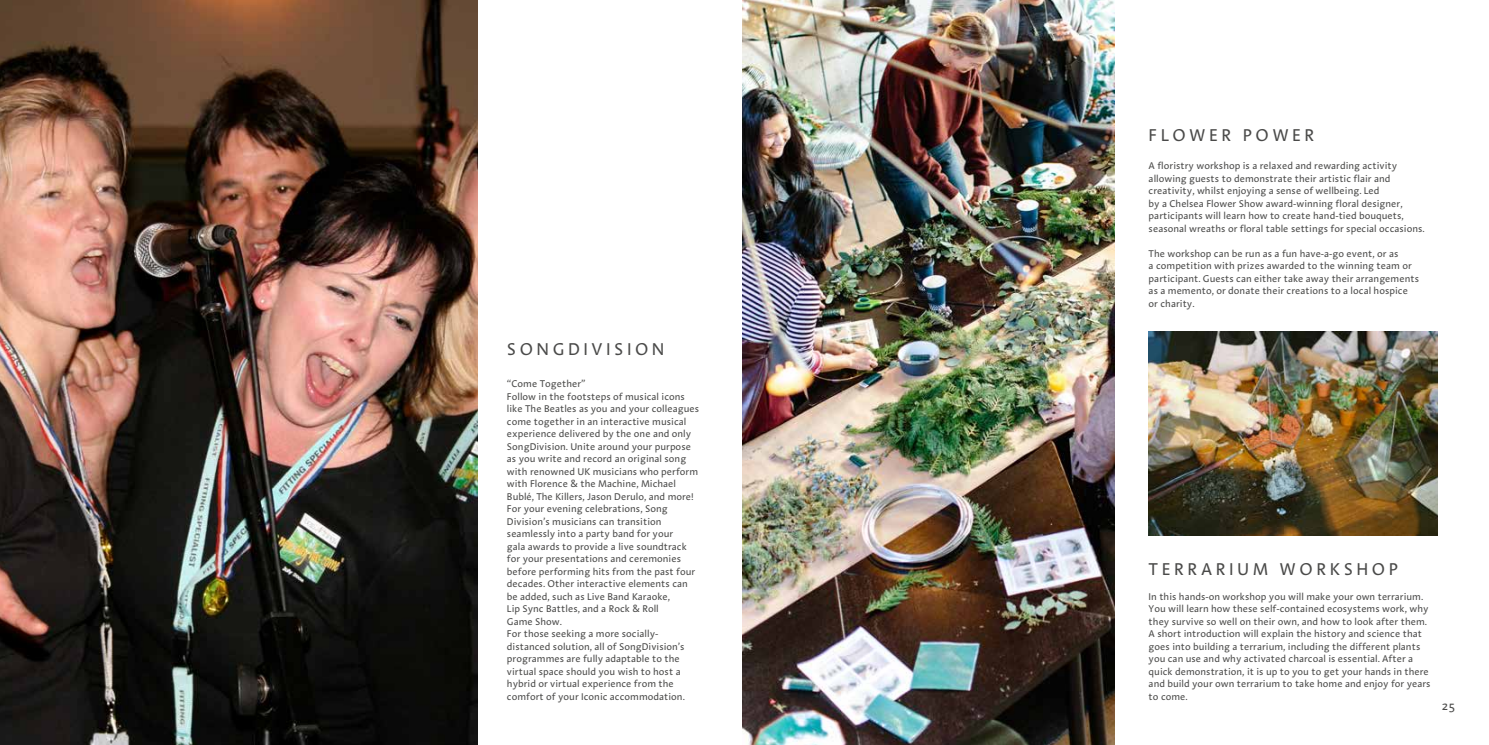
<style>
.page{position:relative;width:1489px;height:745px;background:#fff}
.page>*{position:absolute;margin:0;border:0;box-sizing:border-box;transform-origin:0 0}
.t1{font:17.5px "Linotype Aroma";letter-spacing:.2em;color:#4a4a49}
.t2{font:12.5px "Linotype Aroma";color:#4a4a49}
.t3{font:10px/12.5px "Linotype Aroma";color:#4a4a49}
</style>
<div class="page">
<img style="left:1148px;top:331px;width:288px;height:204px">
<img style="left:742px;top:0;width:372px;height:744px">
<img style="left:0;top:0;width:477px;height:744px">
<h1 class="t1" style="left:507px;top:337px;width:159px">SONGDIVISION</h1>
<p class="t3" style="left:507px;top:377px;width:194px">“Come Together”<br>Follow in the footsteps of musical icons like The Beatles as you and your colleagues come together in an interactive musical experience delivered by the one and only SongDivision. Unite around your purpose as you write and record an original song with renowned UK musicians who perform with Florence &amp; the Machine, Michael Bublé, The Killers, Jason Derulo, and more!<br>For your evening celebrations, Song Division’s musicians can transition seamlessly into a party band for your<br>gala awards to provide a live soundtrack for your presentations and ceremonies before performing hits from the past four decades. Other interactive elements can be added, such as Live Band Karaoke,<br>Lip Sync Battles, and a Rock &amp; Roll<br>Game Show.<br>For those seeking a more socially&shy;distanced solution, all of SongDivision’s programmes are fully adaptable to the virtual space should you wish to host a hybrid or virtual experience from the comfort of your Iconic accommodation.</p>
<h1 class="t1" style="left:1148px;top:124px;width:167px">FLOWER POWER</h1>
<p class="t3" style="left:1148px;top:159px;width:277px">A floristry workshop is a relaxed and rewarding activity allowing guests to demonstrate their artistic flair and creativity, whilst enjoying a sense of wellbeing. Led<br>by a Chelsea Flower Show award-winning floral designer, participants will learn how to create hand-tied bouquets, seasonal wreaths or floral table settings for special occasions.</p>
<p class="t3" style="left:1148px;top:247px;width:272px">The workshop can be run as a fun have-a-go event, or as<br>a competition with prizes awarded to the winning team or participant. Guests can either take away their arrangements as a memento, or donate their creations to a local hospice or charity.</p>
<h1 class="t1" style="left:1148px;top:557px;width:251px">TERRARIUM WORKSHOP</h1>
<p class="t3" style="left:1148px;top:589px;width:283px">In this hands-on workshop you will make your own terrarium.<br>You will learn how these self-contained ecosystems work, why they survive so well on their own, and how to look after them.<br>A short introduction will explain the history and science that goes into building a terrarium, including the different plants you can use and why activated charcoal is essential. After a quick demonstration, it is up to you to get your hands in there and build your own terrarium to take home and enjoy for years to come.</p>
<p class="t2" style="left:1441px;top:697px;width:15px">25</p>
</div>
